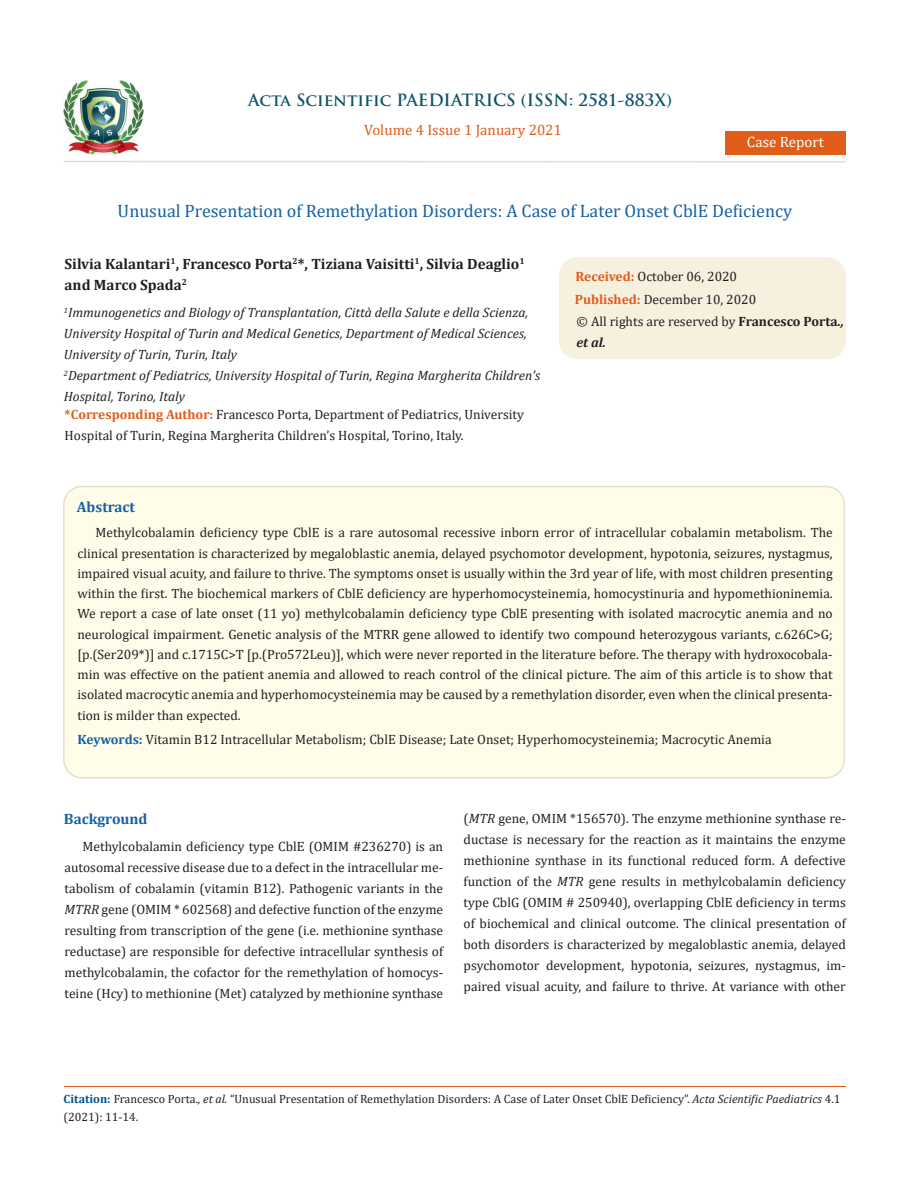
<style>
.page{position:relative;width:917px;height:1188px;background:#fff}
.page>*{position:absolute;margin:0;border:0;box-sizing:border-box;transform-origin:0 0}
.t1{font:18px "Cambria";color:#1560a6}
.t2{font:700 16.5px "Trajan Pro";color:#0e546a}
.t3{font:700 15px/21px "Cambria";color:#231f20}
.t4{font:15px "Cambria";color:#e05d1a}
.Heading_1{font:700 15px "Cambria";color:#1560a6}
.t5{font:15px "Cambria";color:#fff}
.t6{font:13.5px/21px "Cambria";color:#231f20;text-align:justify}
.t7{font:italic 13.5px/21px "Cambria";color:#231f20;text-align:justify}
.t8{font:12px/18px "Cambria";color:#231f20}
.s1{font-weight:700;color:#e05d1a}
.s2{font-weight:700}
.s3{font-weight:700;font-style:italic}
.s4{font-weight:700;color:#1560a6}
.s5{font-style:italic}
.s6{font-weight:700;color:#035089}
</style>
<div class="page">
<img style="left:63px;top:81px;width:80px;height:74px">
<div style="left:724px;top:132px;width:121px;height:23px;background:#e05d1a"></div>
<div style="left:559px;top:258px;width:286px;height:101px;background:#f6f0df;border-radius:18px"></div>
<div style="left:559px;top:257px;width:286px;height:102px;border:2px solid #f6f0df;border-radius:18px"></div>
<div style="left:64px;top:487px;width:780px;height:291px;background:#fffde9;border-radius:18px"></div>
<div style="left:63px;top:486px;width:782px;height:292px;border:2px solid #e5dfce;border-radius:18px"></div>
<hr style="left:64px;top:1087px;width:781px;height:1px;background:#e05d1a">
<hr style="left:64px;top:161px;width:781px;height:1px;background:#e5dfce">
<p class="t2" style="left:248px;top:90px;width:425px">Acta Scientific PAEDIATRICS (ISSN: 2581-883X)</p>
<p class="t4" style="left:364px;top:121px;width:199px">Volume 4 Issue 1 January 2021</p>
<p class="t5" style="left:747px;top:133px;width:78px">Case Report</p>
<p class="t1" style="left:118px;top:200px;width:676px">Unusual Presentation of Remethylation Disorders: A Case of Later Onset CblE Deficiency</p>
<p class="t3" style="left:65px;top:253px;width:461px">Silvia Kalantari<sup>1</sup>, Francesco Porta<sup>2</sup>*, Tiziana Vaisitti<sup>1</sup>, Silvia Deaglio<sup>1 </sup>and Marco Spada<sup>2</sup></p>
<p class="t7" style="left:64px;top:301px;width:466px"><sup>1</sup>Immunogenetics and Biology of Transplantation, Città della Salute e della Scienza, University Hospital of Turin and Medical Genetics, Department of Medical Sciences, University of Turin, Turin, Italy</p>
<p class="t7" style="left:64px;top:364px;width:478px"><sup>2</sup>Department of Pediatrics, University Hospital of Turin, Regina Margherita Children’s<br>Hospital, Torino, Italy</p>
<p class="t6" style="left:65px;top:404px;width:461px"><span class="s1">*Corresponding Author:</span> Francesco Porta, Department of Pediatrics, University<br>Hospital of Turin, Regina Margherita Children’s Hospital, Torino, Italy.</p>
<p class="t6" style="left:575px;top:266px;width:163px"><span class="s1">Received:</span> October 06, 2020</p>
<p class="t6" style="left:574px;top:289px;width:183px"><span class="s1">Published:</span> December 10, 2020</p>
<p class="t6" style="left:576px;top:310px;width:269px">© All rights are reserved by <span class="s2">Francesco Porta</span><span class="s3">., et al.</span></p>
<p class="Heading_1" style="left:77px;top:497px;width:60px">Abstract</p>
<p class="t6" style="left:77px;top:523px;width:756px;line-height:20.2px;text-indent:18px">Methylcobalamin deficiency type CblE is a rare autosomal recessive inborn error of intracellular cobalamin metabolism. The clinical presentation is characterized by megaloblastic anemia, delayed psychomotor development, hypotonia, seizures, nystagmus, impaired visual acuity, and failure to thrive. The symptoms onset is usually within the 3rd year of life, with most children presenting within the first. The biochemical markers of CblE deficiency are hyperhomocysteinemia, homocystinuria and hypomethioninemia.<br>We report a case of late onset (11 yo) methylcobalamin deficiency type CblE presenting with isolated macrocytic anemia and no neurological impairment. Genetic analysis of the MTRR gene allowed to identify two compound heterozygous variants, c.626C&gt;G; [p.(Ser209*)] and c.1715C&gt;T [p.(Pro572Leu)], which were never reported in the literature before. The therapy with hydroxocobala&shy;min was effective on the patient anemia and allowed to reach control of the clinical picture. The aim of this article is to show that isolated macrocytic anemia and hyperhomocysteinemia may be caused by a remethylation disorder, even when the clinical presenta&shy;tion is milder than expected.</p>
<p class="t6" style="left:77px;top:728px;width:695px"><span class="s4">Keywords:</span> Vitamin B12 Intracellular Metabolism; CblE Disease; Late Onset; Hyperhomocysteinemia; Macrocytic Anemia</p>
<p class="Heading_1" style="left:64px;top:809px;width:85px">Background</p>
<p class="t6" style="left:65px;top:836px;width:380px;text-indent:18px">Methylcobalamin deficiency type CblE (OMIM #236270) is an autosomal recessive disease due to a defect in the intracellular me&shy;tabolism of cobalamin (vitamin B12). Pathogenic variants in the <span class="s5">MTRR</span> gene (OMIM * 602568) and defective function of the enzyme resulting from transcription of the gene (i.e. methionine synthase reductase) are responsible for defective intracellular synthesis of methylcobalamin, the cofactor for the remethylation of homocys&shy;teine (Hcy) to methionine (Met) catalyzed by methionine synthase</p>
<p class="t6" style="left:463px;top:808px;width:384px">(<span class="s5">MTR</span> gene, OMIM *156570). The enzyme methionine synthase re&shy;ductase is necessary for the reaction as it maintains the enzyme methionine synthase in its functional reduced form. A defective function of the <span class="s5">MTR</span> gene results in methylcobalamin deficiency type CblG (OMIM # 250940), overlapping CblE deficiency in terms of biochemical and clinical outcome. The clinical presentation of both disorders is characterized by megaloblastic anemia, delayed psychomotor development, hypotonia, seizures, nystagmus, im&shy;paired visual acuity, and failure to thrive. At variance with other</p>
<p class="t8" style="left:64px;top:1090px;width:778px"><span class="s6">Citation:</span> Francesco Porta.<span class="s5">, et al.</span> “Unusual Presentation of Remethylation Disorders: A Case of Later Onset CblE Deficiency”. <span class="s5">Acta Scientific Paediatrics</span> 4.1 (2021): 11-14.</p>
</div>
